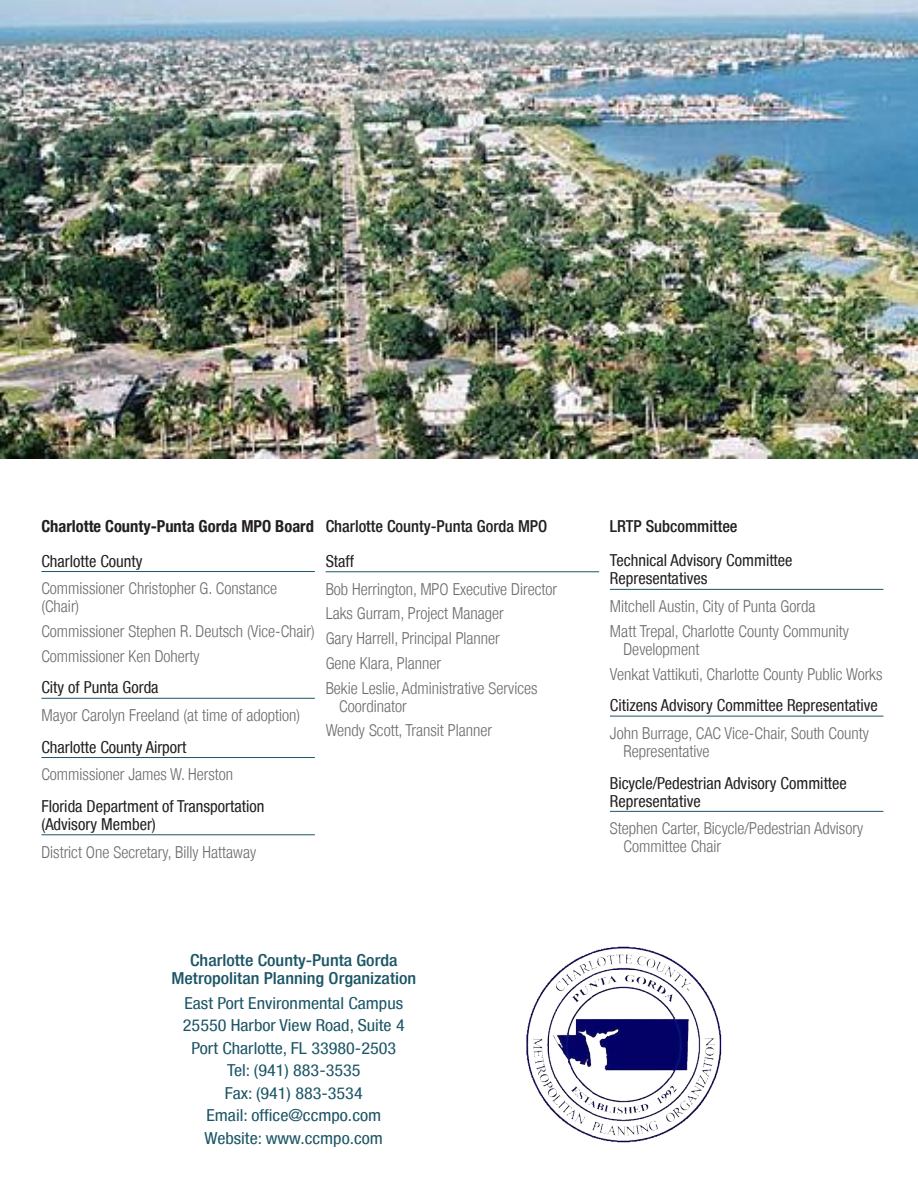
<style>
.page{position:relative;width:918px;height:1188px;background:#fff}
.page>*{position:absolute;margin:0;border:0;box-sizing:border-box;transform-origin:0 0}
.t1{font:300 condensed 16.5px/24.8px "Helvetica Neue LT";color:#6c6d70}
.t2{font:condensed 16.5px/18px "Helvetica Neue LT";color:#231f20}
.t3{font:condensed 16.5px/22.5px "Helvetica Neue LT";color:#1c5566;text-align:center;scale:1.1 1}
.t4{font:500 condensed 16.5px/18px "Helvetica Neue LT";color:#1c5566;text-align:center;scale:1.1 1}
.t5{font:500 condensed 16.5px "Helvetica Neue LT";color:#231f20}
.t6{font:700 condensed 16.5px "Helvetica Neue LT";color:#231f20}
</style>
<div class="page">
<img style="left:0;top:0;width:918px;height:459px">
<img style="left:526px;top:946px;width:196px;height:197px">
<hr style="left:41px;top:571px;width:274px;height:1px;background:#1c5566">
<hr style="left:41px;top:698px;width:274px;height:1px;background:#1c5566">
<hr style="left:41px;top:757px;width:274px;height:1px;background:#1c5566">
<hr style="left:41px;top:834px;width:274px;height:1px;background:#1c5566">
<hr style="left:326px;top:571px;width:273px;height:1px;background:#1c5566">
<hr style="left:610px;top:589px;width:273px;height:1px;background:#1c5566">
<hr style="left:610px;top:716px;width:273px;height:1px;background:#1c5566">
<hr style="left:610px;top:811px;width:273px;height:1px;background:#1c5566">
<p class="t6" style="left:41px;top:516px;width:274px">Charlotte County-Punta Gorda MPO Board</p>
<p class="t2" style="left:41px;top:552px;width:103px">Charlotte County</p>
<p class="t1" style="left:41px;top:579px;width:237px;line-height:18px">Commissioner Christopher G. Constance (Chair)</p>
<p class="t1" style="left:41px;top:619px;width:275px">Commissioner Stephen R. Deutsch (Vice-Chair)<br>Commissioner Ken Doherty</p>
<p class="t2" style="left:41px;top:678px;width:119px">City of Punta Gorda</p>
<p class="t1" style="left:41px;top:703px;width:260px">Mayor Carolyn Freeland (at time of adoption)</p>
<p class="t2" style="left:41px;top:738px;width:147px">Charlotte County Airport</p>
<p class="t1" style="left:41px;top:762px;width:193px">Commissioner James W. Herston</p>
<p class="t2" style="left:41px;top:797px;width:225px">Florida Department of Transportation (Advisory Member)</p>
<p class="t1" style="left:41px;top:839px;width:216px">District One Secretary, Billy Hattaway</p>
<p class="t5" style="left:326px;top:517px;width:223px">Charlotte County-Punta Gorda MPO</p>
<p class="t2" style="left:326px;top:552px;width:30px">Staff</p>
<p class="t1" style="left:326px;top:576px;width:233px">Bob Herrington, MPO Executive Director<br>Laks Gurram, Project Manager<br>Gary Harrell, Principal Planner<br>Gene Klara, Planner<br>Bekie Leslie, Administrative Services</p>
<p class="t1" style="left:326px;top:693px;width:168px;text-indent:13px">Coordinator<br>Wendy Scott, Transit Planner</p>
<p class="t4" style="left:171px;top:951px;width:224px">Charlotte County-Punta Gorda<br>Metropolitan Planning Organization</p>
<p class="t3" style="left:183px;top:992px;width:203px">East Port Environmental Campus<br>25550 Harbor View Road, Suite 4<br>Port Charlotte, FL 33980-2503<br>Tel: (941) 883-3535<br>Fax: (941) 883-3534<br>Email: office@ccmpo.com<br>Website: www.ccmpo.com</p>
<p class="t5" style="left:610px;top:516px;width:129px">LRTP Subcommittee</p>
<p class="t2" style="left:610px;top:552px;width:184px">Technical Advisory Committee<br>Representatives</p>
<p class="t1" style="left:610px;top:594px;width:240px">Mitchell Austin, City of Punta Gorda<br>Matt Trepal, Charlotte County Community</p>
<p class="t1" style="left:610px;top:637px;width:274px;text-indent:13px">Development<br>Venkat Vattikuti, Charlotte County Public Works</p>
<p class="t2" style="left:610px;top:696px;width:269px">Citizens Advisory Committee Representative</p>
<p class="t1" style="left:623px;top:724px;width:247px;line-height:18px;text-indent:-13px">John Burrage, CAC Vice-Chair, South County<br>Representative</p>
<p class="t2" style="left:610px;top:774px;width:238px">Bicycle/Pedestrian Advisory Committee<br>Representative</p>
<p class="t1" style="left:623px;top:819px;width:241px;line-height:18px;text-indent:-13px">Stephen Carter, Bicycle/Pedestrian Advisory<br>Committee Chair</p>
</div>
